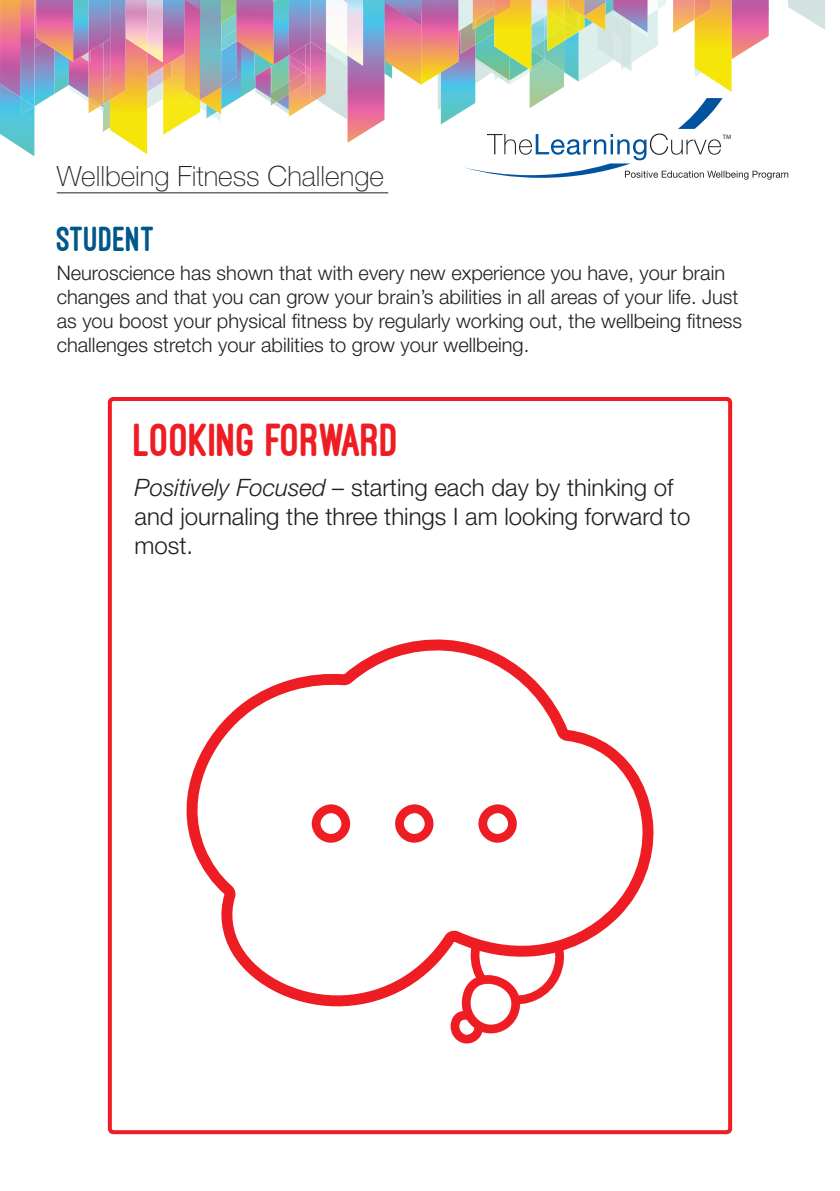
<style>
.page{position:relative;width:840px;height:1191px;background:#fff}
.page>*{position:absolute;margin:0;border:0;box-sizing:border-box;transform-origin:0 0}
.t1{font:800 48px "Ostrich Sans";color:#ee1d23}
.t2{font:800 36px "Ostrich Sans";color:#005789}
.t3{font:100 28px "Helvetica Neue LT Std";color:#231f20}
.t4{font:300 24px/28.8px "Helvetica Neue LT Std";color:#231f20}
.t5{font:300 20px/24px "Helvetica Neue LT Std";color:#231f20}
.t6{font:6.4px "Myriad Pro";color:#231f20}
.s1{font-style:italic}
</style>
<div class="page">
<hr style="left:57px;top:192px;width:331px;height:1px;background:#231f20">
<svg style="left:0;top:0;width:824px;height:180px"></svg>
<div style="left:108px;top:397px;width:623px;height:737px;border:4px solid #ee1d23;border-radius:4px"></div>
<svg style="left:450px;top:1021px;width:65px;height:23px"></svg>
<svg style="left:186px;top:639px;width:468px;height:382px"></svg>
<svg style="left:307px;top:798px;width:49px;height:50px"></svg>
<svg style="left:390px;top:798px;width:50px;height:50px"></svg>
<svg style="left:474px;top:798px;width:49px;height:50px"></svg>
<p class="t6" style="left:722px;top:133px;width:10px">TM</p>
<h3 class="t3" style="left:57px;top:160px;width:328px">Wellbeing Fitness Challenge</h3>
<h2 class="t2" style="left:57px;top:220px;width:100px">STUDENT</h2>
<p class="t5" style="left:57px;top:260px;width:686px">Neuroscience has shown that with every new experience you have, your brain changes and that you can grow your brain’s abilities in all areas of your life. Just as you boost your physical fitness by regularly working out, the wellbeing fitness challenges stretch your abilities to grow your wellbeing.</p>
<h1 class="t1" style="left:134px;top:414px;width:266px">LOOKING FORWARD</h1>
<p class="t4" style="left:134px;top:473px;width:557px"><span class="s1">Positively Focused –</span> starting each day by thinking of and journaling the three things I am looking forward to most.</p>
</div>
